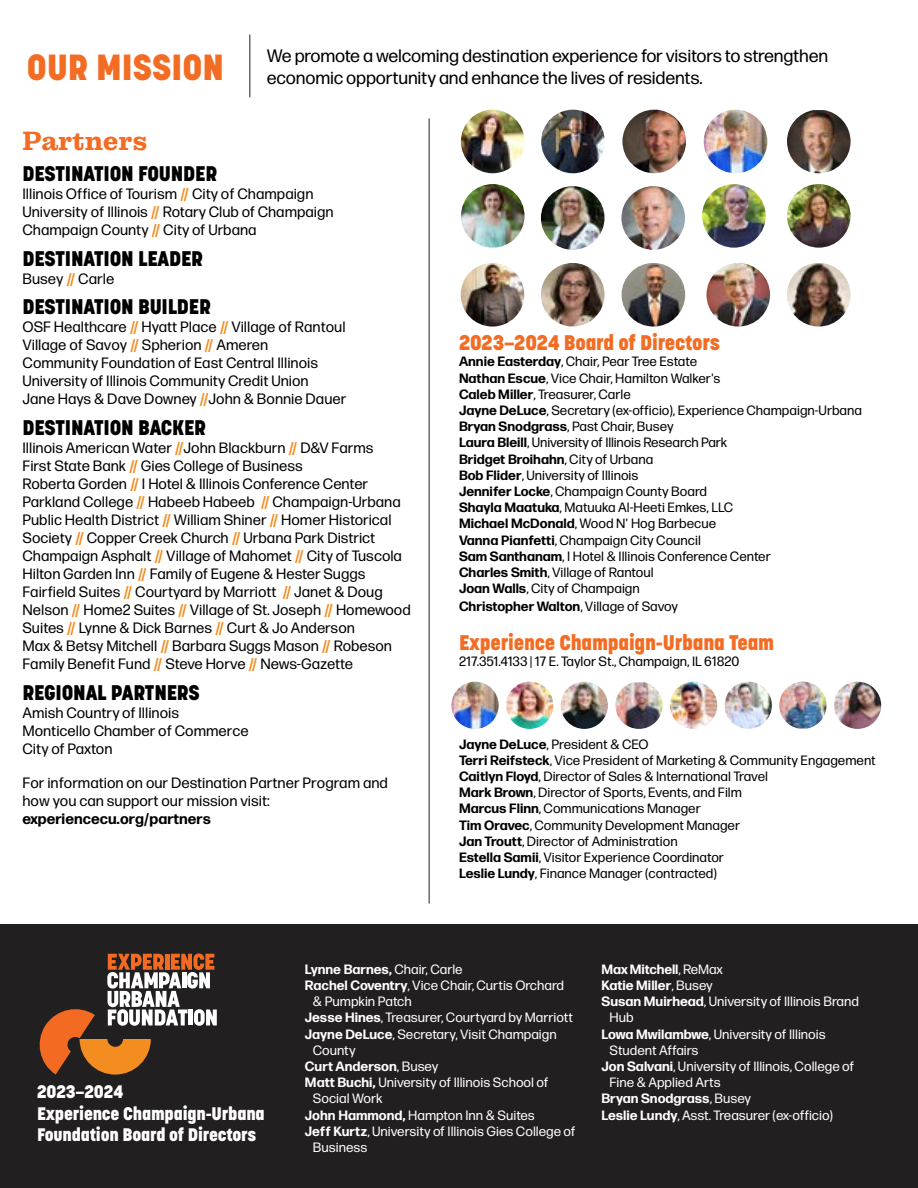
<style>
.page{position:relative;width:918px;height:1188px;background:#fff}
.page>*{position:absolute;margin:0;border:0;box-sizing:border-box;transform-origin:0 0}
.t1{font:800 36px "Korolev";color:#f36c24}
.t2{font:700 27px "Pulpo";letter-spacing:-.01em;color:#f36c24}
.t3{font:800 21px "Korolev";letter-spacing:-.01em;color:#000}
.t4{font:800 21px "Korolev";letter-spacing:-.01em;color:#f36c24}
.t5{font:18px/21.6px "Forma DJR Micro";letter-spacing:-.01em;color:#000}
.t6{font:800 18px/21.6px "Korolev";letter-spacing:-.01em;color:#fff}
.t7{font:15px/18px "Forma DJR Micro";color:#000}
.t8{font:700 15px "Forma DJR Micro";color:#000}
.t9{font:13.5px/16.2px "Forma DJR Micro";color:#000}
.t10{font:13.5px "Forma DJR Micro";color:#fff}
.t11{font:700 13.5px "Forma DJR Micro";color:#fff}
.t12{font:700 13.5px "Forma DJR Micro";color:#000}
.s1{font-weight:700;color:#f38c20}
.s2{font-weight:700}
.s3{font-weight:400}
</style>
<div class="page">
<img style="left:787px;top:263px;width:64px;height:64px;border-radius:32px">
<img style="left:702px;top:184px;width:64px;height:64px;border-radius:32px">
<img style="left:461px;top:263px;width:63px;height:64px;border-radius:32px">
<img style="left:622px;top:263px;width:63px;height:64px;border-radius:32px">
<img style="left:787px;top:184px;width:64px;height:64px;border-radius:32px">
<img style="left:461px;top:110px;width:64px;height:63px;border-radius:32px">
<img style="left:541px;top:110px;width:64px;height:63px;border-radius:32px">
<img style="left:541px;top:186px;width:64px;height:64px;border-radius:32px">
<div style="left:0;top:924px;width:918px;height:264px;background:#221f20"></div>
<img style="left:451px;top:682px;width:48px;height:47px;border-radius:24px">
<img style="left:506px;top:682px;width:47px;height:47px;border-radius:24px">
<img style="left:561px;top:682px;width:47px;height:47px;border-radius:24px">
<img style="left:670px;top:682px;width:47px;height:47px;border-radius:24px">
<img style="left:725px;top:682px;width:47px;height:47px;border-radius:24px">
<img style="left:779px;top:682px;width:48px;height:47px">
<hr style="left:249px;top:35px;width:1px;height:62px;background:#221f20">
<img style="left:787px;top:110px;width:64px;height:63px">
<img style="left:704px;top:110px;width:63px;height:63px;border-radius:32px">
<img style="left:461px;top:184px;width:64px;height:64px;border-radius:32px">
<img style="left:541px;top:263px;width:64px;height:64px;border-radius:32px">
<img style="left:621px;top:186px;width:64px;height:64px;border-radius:32px">
<hr style="left:429px;top:118px;width:1px;height:785px;background:#221f20">
<img style="left:706px;top:263px;width:64px;height:64px;border-radius:32px">
<svg style="left:40px;top:953px;width:177px;height:122px"></svg>
<img style="left:834px;top:682px;width:47px;height:47px;border-radius:24px">
<img style="left:622px;top:110px;width:64px;height:63px;border-radius:32px">
<img style="left:615px;top:682px;width:48px;height:47px">
<h1 class="t1" style="left:27px;top:44px;width:199px">OUR MISSION</h1>
<p class="t5" style="left:267px;top:44px;width:563px">We promote a welcoming destination experience for visitors to strengthen economic opportunity and enhance the lives of residents.</p>
<h2 class="t2" style="left:22px;top:125px;width:127px">Partners</h2>
<h3 class="t3" style="left:22px;top:160px;width:196px">DESTINATION FOUNDER</h3>
<p class="t7" style="left:22px;top:184px;width:313px">Illinois Office of Tourism <span class="s1">//</span> City of Champaign<br>University of Illinois <span class="s1">//</span> Rotary Club of Champaign<br>Champaign County <span class="s1">//</span> City of Urbana</p>
<h3 class="t3" style="left:22px;top:245px;width:182px">DESTINATION LEADER</h3>
<p class="t7" style="left:22px;top:269px;width:93px">Busey <span class="s1">//</span> Carle</p>
<h3 class="t3" style="left:22px;top:294px;width:190px">DESTINATION BUILDER</h3>
<p class="t7" style="left:22px;top:318px;width:325px">OSF Healthcare <span class="s1">//</span> Hyatt Place <span class="s1">//</span> Village of Rantoul Village of Savoy <span class="s1">//</span> Spherion <span class="s1">//</span> Ameren Community Foundation of East Central Illinois University of Illinois Community Credit Union<br>Jane Hays &amp; Dave Downey <span class="s1">//</span>John &amp; Bonnie Dauer</p>
<h3 class="t3" style="left:22px;top:415px;width:185px">DESTINATION BACKER</h3>
<p class="t7" style="left:22px;top:438px;width:390px">Illinois American Water <span class="s1">//</span>John Blackburn <span class="s1">//</span> D&amp;V Farms<br>First State Bank <span class="s1">//</span> Gies College of Business<br>Roberta Gorden <span class="s1">//</span> I Hotel &amp; Illinois Conference Center Parkland College <span class="s1">//</span> Habeeb Habeeb <span class="s1">//</span> Champaign-Urbana Public Health District <span class="s1">//</span> William Shiner <span class="s1">//</span> Homer Historical Society <span class="s1">//</span> Copper Creek Church <span class="s1">//</span> Urbana Park District Champaign Asphalt <span class="s1">//</span> Village of Mahomet <span class="s1">//</span> City of Tuscola Hilton Garden Inn <span class="s1">//</span> Family of Eugene &amp; Hester Suggs Fairfield Suites <span class="s1">//</span> Courtyard by Marriott <span class="s1">//</span> Janet &amp; Doug Nelson <span class="s1">//</span> Home2 Suites <span class="s1">//</span> Village of St. Joseph <span class="s1">//</span> Homewood Suites <span class="s1">//</span> Lynne &amp; Dick Barnes <span class="s1">//</span> Curt &amp; Jo Anderson<br>Max &amp; Betsy Mitchell <span class="s1">//</span> Barbara Suggs Mason <span class="s1">//</span> Robeson Family Benefit Fund <span class="s1">//</span> Steve Horve <span class="s1">//</span> News-Gazette</p>
<h3 class="t3" style="left:22px;top:679px;width:179px">REGIONAL PARTNERS</h3>
<p class="t7" style="left:22px;top:703px;width:228px">Amish Country of Illinois<br>Monticello Chamber of Commerce<br>City of Paxton</p>
<p class="t7" style="left:22px;top:773px;width:367px">For information on our Destination Partner Program and how you can support our mission visit:</p>
<p class="t8" style="left:22px;top:809px;width:190px">experiencecu.org/partners</p>
<h3 class="t4" style="left:459px;top:330px;width:262px">2023–2024 Board of Directors</h3>
<p class="t9" style="left:459px;top:353px;width:405px"><span class="s2">Annie Easterday</span>, Chair, Pear Tree Estate<br><span class="s2">Nathan Escue</span>, Vice Chair, Hamilton Walker's<br><span class="s2">Caleb Miller</span>, Treasurer, Carle<br><span class="s2">Jayne DeLuce</span>, Secretary (ex-officio), Experience Champaign-Urbana <span class="s2">Bryan Snodgrass</span>, Past Chair, Busey<br><span class="s2">Laura Bleill</span>, University of Illinois Research Park<br><span class="s2">Bridget Broihahn</span>, City of Urbana<br><span class="s2">Bob Flider</span>, University of Illinois<br><span class="s2">Jennifer Locke</span>, Champaign County Board<br><span class="s2">Shayla Maatuka</span>, Matuuka Al-Heeti Emkes, LLC<br><span class="s2">Michael McDonald</span>, Wood N' Hog Barbecue<br><span class="s2">Vanna Pianfetti</span>, Champaign City Council<br><span class="s2">Sam Santhanam</span>, I Hotel &amp; Illinois Conference Center<br><span class="s2">Charles Smith</span>, Village of Rantoul<br><span class="s2">Joan Walls</span>, City of Champaign</p>
<p class="t12" style="left:459px;top:598px;width:220px">Christopher Walton<span class="s3">, Village of Savoy</span></p>
<h3 class="t4" style="left:459px;top:629px;width:317px">Experience Champaign-Urbana Team</h3>
<p class="t9" style="left:459px;top:653px;width:282px">217.351.4133 | 17 E. Taylor St., Champaign, IL 61820</p>
<p class="t9" style="left:459px;top:735px;width:418px"><span class="s2">Jayne DeLuce</span>, President &amp; CEO<br><span class="s2">Terri Reifsteck</span>, Vice President of Marketing &amp; Community Engagement <span class="s2">Caitlyn Floyd</span>, Director of Sales &amp; International Travel<br><span class="s2">Mark Brown</span>, Director of Sports, Events, and Film<br><span class="s2">Marcus Flinn</span>, Communications Manager<br><span class="s2">Tim Oravec</span>, Community Development Manager<br><span class="s2">Jan Troutt</span>, Director of Administration<br><span class="s2">Estella Samii</span>, Visitor Experience Coordinator<br><span class="s2">Leslie Lundy</span>, Finance Manager (contracted)</p>
<p class="t6" style="left:37px;top:1081px;width:229px">2023–2024<br>Experience Champaign-Urbana<br>Foundation Board of Directors</p>
<p class="t11" style="left:305px;top:960px;width:159px">Lynne Barnes, <span class="s3">Chair, Carle</span></p>
<p class="t10" style="left:305px;top:977px;width:261px"><span class="s2">Rachel Coventry</span>, Vice Chair, Curtis Orchard</p>
<p class="t10" style="left:313px;top:993px;width:100px">&amp; Pumpkin Patch</p>
<p class="t10" style="left:305px;top:1009px;width:270px"><span class="s2">Jesse Hines</span>, Treasurer, Courtyard by Marriott</p>
<p class="t10" style="left:305px;top:1026px;width:253px"><span class="s2">Jayne DeLuce</span>, Secretary, Visit Champaign</p>
<p class="t10" style="left:313px;top:1042px;width:44px">County</p>
<p class="t11" style="left:305px;top:1058px;width:135px">Curt Anderson<span class="s3">, Busey</span></p>
<p class="t10" style="left:305px;top:1074px;width:245px"><span class="s2">Matt Buchi,</span> University of Illinois School of</p>
<p class="t10" style="left:313px;top:1090px;width:71px">Social Work</p>
<p class="t10" style="left:305px;top:1107px;width:231px"><span class="s2">John Hammond,</span> Hampton Inn &amp; Suites</p>
<p class="t10" style="left:305px;top:1123px;width:272px"><span class="s2">Jeff Kurtz</span>, University of Illinois Gies College of</p>
<p class="t10" style="left:313px;top:1139px;width:56px">Business</p>
<p class="t11" style="left:602px;top:960px;width:123px">Max Mitchell<span class="s3">, ReMax</span></p>
<p class="t11" style="left:602px;top:977px;width:113px">Katie Miller<span class="s3">, Busey</span></p>
<p class="t10" style="left:602px;top:993px;width:259px"><span class="s2">Susan Muirhead</span>, University of Illinois Brand</p>
<p class="t10" style="left:609px;top:1009px;width:26px">Hub</p>
<p class="t10" style="left:602px;top:1026px;width:226px"><span class="s2">Lowa Mwilambwe</span>, University of Illinois</p>
<p class="t10" style="left:609px;top:1042px;width:91px">Student Affairs</p>
<p class="t10" style="left:602px;top:1058px;width:254px"><span class="s2">Jon Salvani</span>, University of Illinois, College of</p>
<p class="t10" style="left:609px;top:1074px;width:113px">Fine &amp; Applied Arts</p>
<p class="t11" style="left:602px;top:1090px;width:151px">Bryan Snodgrass<span class="s3">, Busey</span></p>
<p class="t10" style="left:602px;top:1107px;width:233px"><span class="s2">Leslie Lundy</span>, Asst. Treasurer (ex-officio)</p>
</div>
